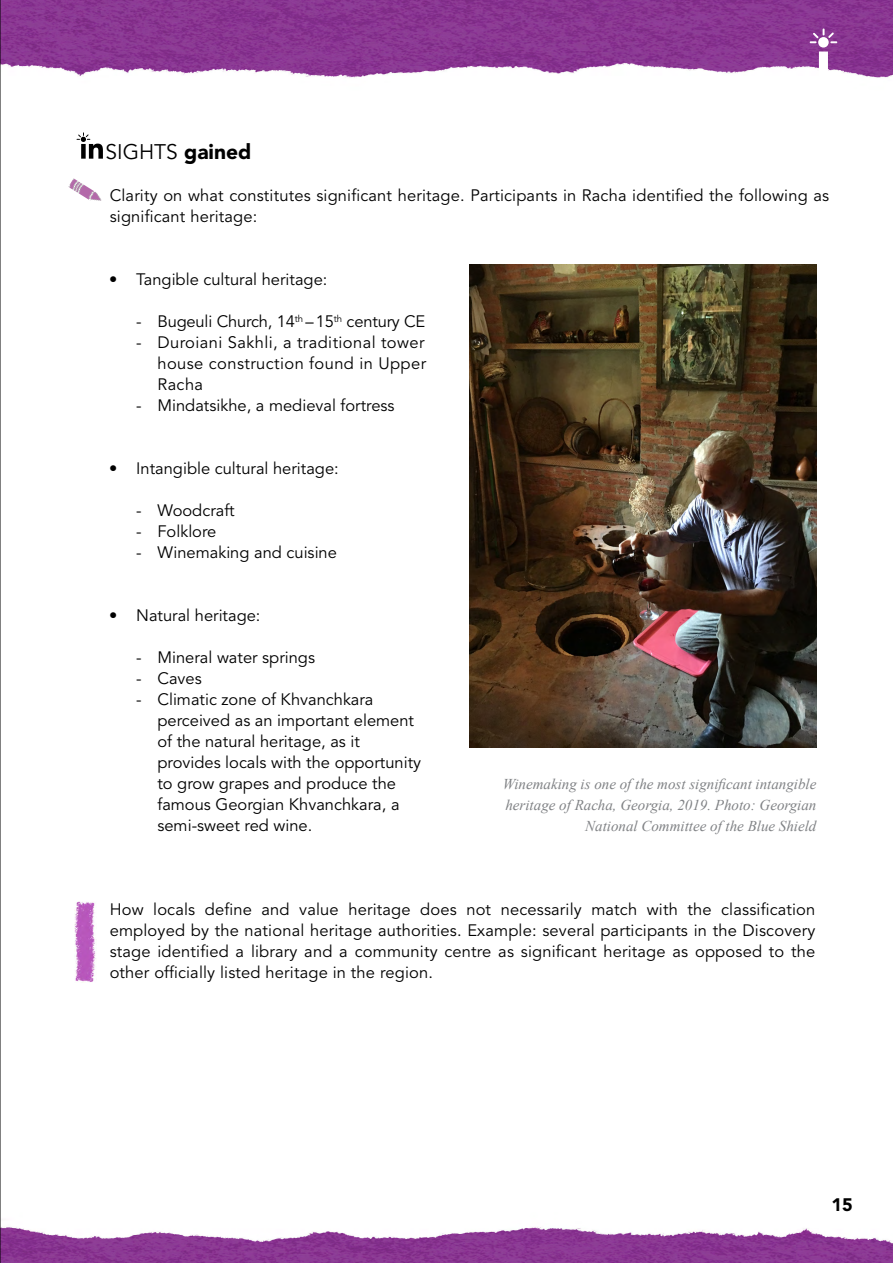
<style>
.page{position:relative;width:893px;height:1263px;background:#fff}
.page>*{position:absolute;margin:0;border:0;box-sizing:border-box;transform-origin:0 0}
.t1{font:21px "Avenir LT Std";color:#000}
.t2{font:900 18px "Avenir LT Std";color:#000}
.t3{font:16.5px/21px "Avenir LT Std";color:#000;text-align:justify}
.t4{font:italic 15px/21px "Times New Roman";color:#808285;text-align:right}
.s1{font-weight:900}
</style>
<div class="page">
<img style="left:1px;top:0;width:892px;height:78px">
<img style="left:1px;top:1227px;width:892px;height:36px">
<svg style="left:810px;top:29px;width:27px;height:49px"></svg>
<img style="left:74px;top:901px;width:22px;height:82px">
<svg style="left:77px;top:132px;width:26px;height:27px"></svg>
<img style="left:469px;top:264px;width:347px;height:483px">
<img style="left:68px;top:178px;width:34px;height:23px">
<hr style="left:0;top:0;width:1px;height:1263px;background:#000">
<p class="t1" style="left:105px;top:140px;width:147px">SIGHTS <span class="s1">gained</span></p>
<p class="t3" style="left:110px;top:185px;width:721px">Clarity on what constitutes significant heritage. Participants in Racha identified the following as significant heritage:</p>
<p class="t3" style="left:109px;top:269px;width:220px">• Tangible cultural heritage:</p>
<p class="t3" style="left:136px;top:311px;width:291px">- Bugeuli Church, 14<sup>th</sup> – 15<sup>th</sup> century CE</p>
<p class="t3" style="left:157px;top:332px;width:270px;text-indent:-21px">- Duroiani Sakhli, a traditional tower house construction found in Upper Racha</p>
<p class="t3" style="left:136px;top:395px;width:260px">- Mindatsikhe, a medieval fortress</p>
<p class="t3" style="left:109px;top:458px;width:231px">• Intangible cultural heritage:</p>
<p class="t3" style="left:136px;top:500px;width:100px">- Woodcraft</p>
<p class="t3" style="left:136px;top:521px;width:82px">- Folklore</p>
<p class="t3" style="left:136px;top:542px;width:202px">- Winemaking and cuisine</p>
<p class="t3" style="left:109px;top:605px;width:153px">• Natural heritage:</p>
<p class="t3" style="left:136px;top:647px;width:180px">- Mineral water springs</p>
<p class="t3" style="left:136px;top:668px;width:67px">- Caves</p>
<p class="t3" style="left:157px;top:689px;width:265px;text-align:left;text-indent:-21px">- Climatic zone of Khvanchkara perceived as an important element of the natural heritage, as it provides locals with the opportunity to grow grapes and produce the famous Georgian Khvanchkara, a semi-sweet red wine.</p>
<p class="t4" style="left:503px;top:773px;width:315px">Winemaking is one of the most significant intangible heritage of Racha, Georgia, 2019. Photo: Georgian<br>National Committee of the Blue Shield</p>
<p class="t3" style="left:110px;top:899px;width:707px">How locals define and value heritage does not necessarily match with the classification employed by the national heritage authorities. Example: several participants in the Discovery stage identified a library and a community centre as significant heritage as opposed to the other officially listed heritage in the region.</p>
<p class="t2" style="left:831px;top:1194px;width:23px">15</p>
</div>
